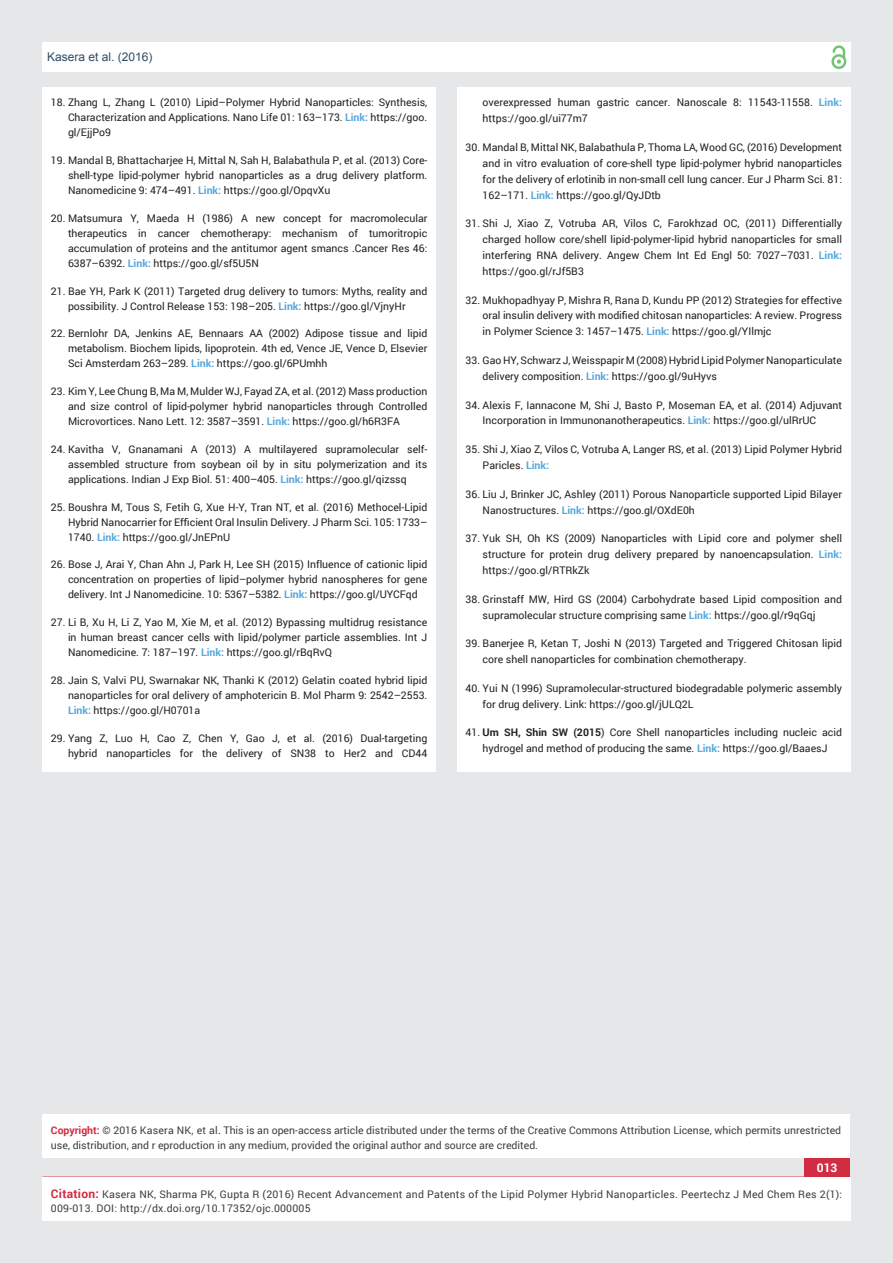
<style>
.page{position:relative;width:893px;height:1263px;background:#e6e7e9}
.page>*{position:absolute;margin:0;border:0;box-sizing:border-box;transform-origin:0 0}
.t1{font:12px "Arial";color:#2f4d6a}
.t2{font:700 12px "Roboto";color:#fff}
.t3{font:10.5px/15px "Roboto";color:#231f20;text-align:justify}
.t4{font:10.5px/15px "Roboto";color:#3e3e3f}
.t5{font:10.5px/13.5px "Roboto";letter-spacing:.02em;color:#3e3e3f}
.s1{font-weight:700;color:#56a7dc}
.s2{font-weight:700}
.s3{font-weight:700;color:#d12c41}
.s4{color:#0b0c0b}
.s5{font-weight:700;font-size:12px;color:#d12c41}
</style>
<div class="page">
<div style="left:42px;top:43px;width:808px;height:29px;background:#fff"></div>
<div style="left:831px;top:54px;width:15px;height:15px;border:2px solid #72c272;border-radius:50%"></div>
<svg style="left:831px;top:45px;width:15px;height:19px"></svg>
<div style="left:804px;top:1156px;width:46px;height:43px;background:#d12c41"></div>
<div style="left:42px;top:1177px;width:809px;height:43px;background:#fff"></div>
<div style="left:42px;top:1115px;width:808px;height:43px;background:#fff"></div>
<div style="left:42px;top:87px;width:394px;height:685px;background:#fff"></div>
<div style="left:457px;top:87px;width:393px;height:685px;background:#fff"></div>
<p class="t1" style="left:47px;top:51px;width:107px">Kasera et al. (2016)</p>
<p class="t3" style="left:68px;top:95px;width:361px;text-indent:-17px">18. Zhang L, Zhang L (2010) Lipid–Polymer Hybrid Nanoparticles: Synthesis, Characterization and Applications. Nano Life 01: 163–173. <span class="s1">Link:</span> https://goo. gl/EjjPo9</p>
<p class="t3" style="left:68px;top:152px;width:361px;text-indent:-17px">19. Mandal B, Bhattacharjee H, Mittal N, Sah H, Balabathula P, et al. (2013) Core&shy;shell-type lipid-polymer hybrid nanoparticles as a drug delivery platform.<br>Nanomedicine 9: 474–491. <span class="s1">Link:</span> https://goo.gl/OpqvXu</p>
<p class="t3" style="left:68px;top:210px;width:361px;text-indent:-17px">20. Matsumura Y, Maeda H (1986) A new concept for macromolecular therapeutics in cancer chemotherapy: mechanism of tumoritropic accumulation of proteins and the antitumor agent smancs .Cancer Res 46:<br>6387–6392. <span class="s1">Link:</span> https://goo.gl/sf5U5N</p>
<p class="t3" style="left:51px;top:283px;width:378px;text-align:center">21. Bae YH, Park K (2011) Targeted drug delivery to tumors: Myths, reality and possibility. J Control Release 153: 198–205. <span class="s1">Link:</span> https://goo.gl/VjnyHr</p>
<p class="t3" style="left:68px;top:326px;width:361px;text-indent:-17px">22. Bernlohr DA, Jenkins AE, Bennaars AA (2002) Adipose tissue and lipid metabolism. Biochem lipids, lipoprotein. 4th ed, Vence JE, Vence D, Elsevier Sci Amsterdam 263–289. <span class="s1">Link:</span> https://goo.gl/6PUmhh</p>
<p class="t3" style="left:68px;top:383px;width:361px;text-indent:-17px">23. Kim Y, Lee Chung B, Ma M, Mulder WJ, Fayad ZA, et al. (2012) Mass production and size control of lipid-polymer hybrid nanoparticles through Controlled Microvortices. Nano Lett. 12: 3587–3591. <span class="s1">Link:</span> https://goo.gl/h6R3FA</p>
<p class="t3" style="left:68px;top:441px;width:361px;text-indent:-17px">24. Kavitha V, Gnanamani A (2013) A multilayered supramolecular self&shy;assembled structure from soybean oil by in situ polymerization and its applications. Indian J Exp Biol. 51: 400–405. <span class="s1">Link:</span> https://goo.gl/qizssq</p>
<p class="t3" style="left:68px;top:499px;width:361px;text-indent:-17px">25. Boushra M, Tous S, Fetih G, Xue H-Y, Tran NT, et al. (2016) Methocel-Lipid Hybrid Nanocarrier for Efficient Oral Insulin Delivery. J Pharm Sci. 105: 1733– 1740. <span class="s1">Link:</span> https://goo.gl/JnEPnU</p>
<p class="t3" style="left:68px;top:557px;width:361px;text-indent:-17px">26. Bose J, Arai Y, Chan Ahn J, Park H, Lee SH (2015) Influence of cationic lipid concentration on properties of lipid–polymer hybrid nanospheres for gene delivery. Int J Nanomedicine. 10: 5367–5382. <span class="s1">Link:</span> https://goo.gl/UYCFqd</p>
<p class="t3" style="left:68px;top:614px;width:361px;text-indent:-17px">27. Li B, Xu H, Li Z, Yao M, Xie M, et al. (2012) Bypassing multidrug resistance in human breast cancer cells with lipid/polymer particle assemblies. Int J Nanomedicine. 7: 187–197. <span class="s1">Link:</span> https://goo.gl/rBqRvQ</p>
<p class="t3" style="left:68px;top:672px;width:361px;text-indent:-17px">28. Jain S, Valvi PU, Swarnakar NK, Thanki K (2012) Gelatin coated hybrid lipid nanoparticles for oral delivery of amphotericin B. Mol Pharm 9: 2542–2553.<br><span class="s1">Link:</span> https://goo.gl/H0701a</p>
<p class="t3" style="left:51px;top:730px;width:378px;text-align:right">29. Yang Z, Luo H, Cao Z, Chen Y, Gao J, et al. (2016) Dual-targeting hybrid nanoparticles for the delivery of SN38 to Her2 and CD44</p>
<p class="t3" style="left:483px;top:94px;width:361px;line-height:15.9px">overexpressed human gastric cancer. Nanoscale 8: 11543-11558. <span class="s1">Link: </span>https://goo.gl/ui77m7</p>
<p class="t3" style="left:483px;top:139px;width:361px;line-height:15.9px;text-indent:-17px">30. Mandal B, Mittal NK, Balabathula P, Thoma LA, Wood GC, (2016) Development and in vitro evaluation of core-shell type lipid-polymer hybrid nanoparticles for the delivery of erlotinib in non-small cell lung cancer. Eur J Pharm Sci. 81:<br>162–171. <span class="s1">Link:</span> https://goo.gl/QyJDtb</p>
<p class="t3" style="left:483px;top:215px;width:361px;line-height:15.9px;text-indent:-17px">31. Shi J, Xiao Z, Votruba AR, Vilos C, Farokhzad OC, (2011) Differentially charged hollow core/shell lipid-polymer-lipid hybrid nanoparticles for small interfering RNA delivery. Angew Chem Int Ed Engl 50: 7027–7031. <span class="s1">Link: </span>https://goo.gl/rJf5B3</p>
<p class="t3" style="left:483px;top:292px;width:361px;line-height:15.9px;text-indent:-17px">32. Mukhopadhyay P, Mishra R, Rana D, Kundu PP (2012) Strategies for effective oral insulin delivery with modified chitosan nanoparticles: A review. Progress in Polymer Science 3: 1457–1475. <span class="s1">Link:</span> https://goo.gl/YIlmjc</p>
<p class="t3" style="left:483px;top:352px;width:361px;line-height:15.9px;text-indent:-17px">33. Gao HY, Schwarz J, Weisspapir M (2008) Hybrid Lipid Polymer Nanoparticulate delivery composition. <span class="s1">Link:</span> https://goo.gl/9uHyvs</p>
<p class="t3" style="left:483px;top:397px;width:361px;line-height:15.9px;text-indent:-17px">34. Alexis F, Iannacone M, Shi J, Basto P, Moseman EA, et al. (2014) Adjuvant<br>Incorporation in Immunonanotherapeutics. <span class="s1">Link:</span> https://goo.gl/ulRrUC</p>
<p class="t3" style="left:483px;top:441px;width:361px;line-height:15.9px;text-indent:-17px">35. Shi J, Xiao Z, Vilos C, Votruba A, Langer RS, et al. (2013) Lipid Polymer Hybrid<br>Paricles. <span class="s1">Link:</span></p>
<p class="t3" style="left:483px;top:486px;width:361px;line-height:15.9px;text-indent:-17px">36. Liu J, Brinker JC, Ashley (2011) Porous Nanoparticle supported Lipid Bilayer<br>Nanostructures. <span class="s1">Link:</span> https://goo.gl/OXdE0h</p>
<p class="t3" style="left:483px;top:530px;width:361px;line-height:15.9px;text-indent:-17px">37. Yuk SH, Oh KS (2009) Nanoparticles with Lipid core and polymer shell structure for protein drug delivery prepared by nanoencapsulation. <span class="s1">Link: </span>https://goo.gl/RTRkZk</p>
<p class="t3" style="left:483px;top:591px;width:361px;line-height:15.9px;text-indent:-17px">38. Grinstaff MW, Hird GS (2004) Carbohydrate based Lipid composition and supramolecular structure comprising same <span class="s1">Link:</span> https://goo.gl/r9qGqj</p>
<p class="t3" style="left:483px;top:635px;width:361px;line-height:15.9px;text-indent:-17px">39. Banerjee R, Ketan T, Joshi N (2013) Targeted and Triggered Chitosan lipid core shell nanoparticles for combination chemotherapy.</p>
<p class="t3" style="left:483px;top:680px;width:361px;line-height:15.9px;text-indent:-17px">40. Yui N (1996) Supramolecular-structured biodegradable polymeric assembly for drug delivery. Link: https://goo.gl/jULQ2L</p>
<p class="t3" style="left:466px;top:724px;width:378px;line-height:15.9px;text-align:center">41. <span class="s2">Um SH, Shin SW (2015</span>) Core Shell nanoparticles including nucleic acid hydrogel and method of producing the same. <span class="s1">Link:</span> https://goo.gl/BaaesJ</p>
<p class="t4" style="left:51px;top:1123px;width:792px"><span class="s3">Copyright:</span> © 2016 Kasera NK, et al<span class="s4">.</span> This is an open-access article distributed under the terms of the Creative Commons Attribution License, which permits unrestricted use, distribution, and r eproduction in any medium, provided the original author and source are credited.</p>
<p class="t2" style="left:817px;top:1159px;width:22px">013</p>
<p class="t5" style="left:51px;top:1188px;width:793px"><span class="s5">Citation:</span> Kasera NK, Sharma PK, Gupta R (2016) Recent Advancement and Patents of the Lipid Polymer Hybrid Nanoparticles. Peertechz J Med Chem Res 2(1):<br>009-013. DOI: http://dx.doi.org/10.17352/ojc.000005</p>
</div>
